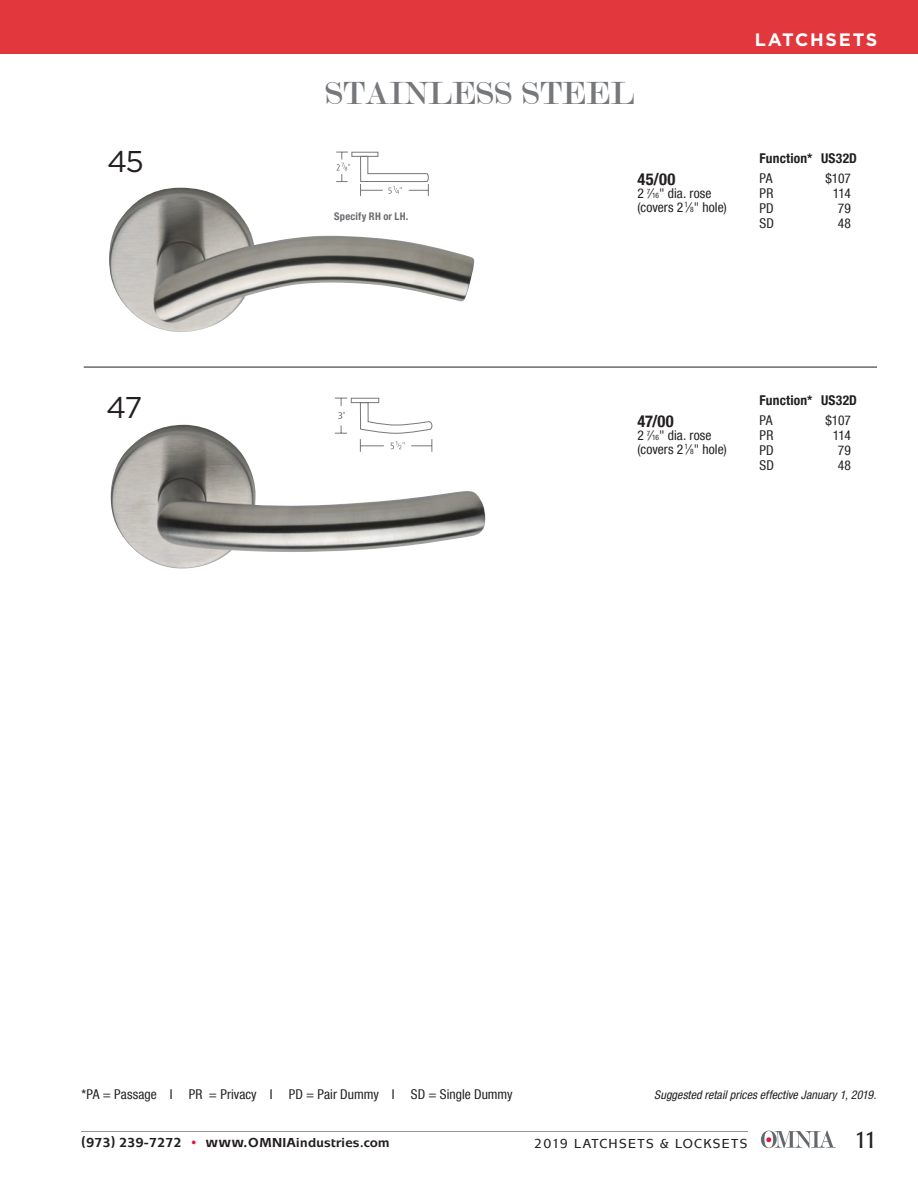
<style>
.page{position:relative;width:918px;height:1188px;background:#fff}
.page>*{position:absolute;margin:0;border:0;box-sizing:border-box;transform-origin:0 0}
.t1{font:34.5px "Modern";letter-spacing:.01em;color:#76787b}
.t2{font:30px "Gotham HTF";color:#231f20}
.t3{font:500 24px "Mixage ITC Std";color:#231f20}
.t4{font:700 18px "Gotham";letter-spacing:.1em;color:#fff}
.t5{font:700 condensed 16.5px "Helvetica Neue LT Com";letter-spacing:.02em;color:#231f20}
.t6{font:condensed 13.5px/13.5px "Helvetica Neue LT Com";letter-spacing:.005em;color:#231f20}
.t7{font:700 13.5px "Mixage ITC Std";letter-spacing:.025em;color:#231f20}
.t8{font:700 condensed 13.5px "Helvetica Neue LT Com";letter-spacing:.01em;color:#231f20}
.t9{font:500 13.5px "Mixage ITC Std";letter-spacing:.1em;color:#231f20}
.t10{font:italic condensed 12px "Helvetica Neue LT Com";letter-spacing:.005em;color:#231f20}
.t11{font:700 condensed 10.5px "Helvetica Neue LT Com";letter-spacing:.02em;color:#6c6d70}
.s1{font-size:7.35px}
.s2{font-weight:400;color:#e4183e}
.s3{font-size:15px}
</style>
<div class="page">
<div style="left:0;top:0;width:918px;height:54px;background:#e1373d"></div>
<hr style="left:81px;top:1131px;width:667px;height:1px;background:#939598">
<svg style="left:761px;top:1131px;width:75px;height:17px"></svg>
<svg style="left:336px;top:152px;width:93px;height:36px"></svg>
<img style="left:109px;top:188px;width:365px;height:144px">
<img style="left:111px;top:425px;width:374px;height:144px">
<svg style="left:335px;top:398px;width:97px;height:54px"></svg>
<hr style="left:84px;top:367px;width:793px;height:1px;background:#231f20">
<h2 class="t2" style="left:107px;top:145px;width:38px">45</h2>
<h2 class="t2" style="left:106px;top:390px;width:38px">47</h2>
<h1 class="t1" style="left:325px;top:75px;width:310px">STAINLESS STEEL</h1>
<p class="t11" style="left:334px;top:210px;width:76px">Specify RH or LH.</p>
<p class="t5" style="left:637px;top:169px;width:39px">45/00</p>
<p class="t6" style="left:637px;top:187px;width:91px">2 <sup>7</sup>⁄<span class="s1">16</span>" dia. rose (covers 2 <sup>1</sup>⁄<span class="s1">8</span>" hole)</p>
<h3 class="t4" style="left:755px;top:30px;width:124px">LATCHSETS</h3>
<p class="t8" style="left:760px;top:150px;width:99px">Function* US32D</p>
<p class="t6" style="left:760px;top:172px;width:15px">PA</p>
<p class="t6" style="left:825px;top:172px;width:27px">$107</p>
<p class="t6" style="left:760px;top:187px;width:15px">PR</p>
<p class="t6" style="left:833px;top:187px;width:20px">114</p>
<p class="t6" style="left:760px;top:202px;width:16px">PD</p>
<p class="t6" style="left:838px;top:202px;width:15px">79</p>
<p class="t6" style="left:760px;top:217px;width:16px">SD</p>
<p class="t6" style="left:838px;top:217px;width:15px">48</p>
<p class="t5" style="left:637px;top:411px;width:38px">47/00</p>
<p class="t6" style="left:637px;top:428px;width:91px">2 <sup>7</sup>⁄<span class="s1">16</span>" dia. rose (covers 2 <sup>1</sup>⁄<span class="s1">8</span>" hole)</p>
<p class="t8" style="left:760px;top:392px;width:99px">Function* US32D</p>
<p class="t6" style="left:760px;top:413px;width:15px">PA</p>
<p class="t6" style="left:825px;top:413px;width:27px">$107</p>
<p class="t6" style="left:760px;top:428px;width:15px">PR</p>
<p class="t6" style="left:833px;top:428px;width:20px">114</p>
<p class="t6" style="left:760px;top:443px;width:16px">PD</p>
<p class="t6" style="left:838px;top:443px;width:15px">79</p>
<p class="t6" style="left:760px;top:458px;width:16px">SD</p>
<p class="t6" style="left:838px;top:458px;width:15px">48</p>
<p class="t6" style="left:81px;top:1088px;width:433px">*PA = Passage I PR = Privacy I PD = Pair Dummy I SD = Single Dummy</p>
<p class="t10" style="left:654px;top:1088px;width:224px">Suggested retail prices effective January 1, 2019.</p>
<p class="t7" style="left:81px;top:1134px;width:310px">(973) 239-7272 <span class="s2">•</span> <span class="s3">www.</span>OMNIAindustries.com</p>
<p class="t9" style="left:534px;top:1135px;width:215px">2019 LATCHSETS &amp; LOCKSETS</p>
<h3 class="t3" style="left:853px;top:1126px;width:26px">11</h3>
</div>
